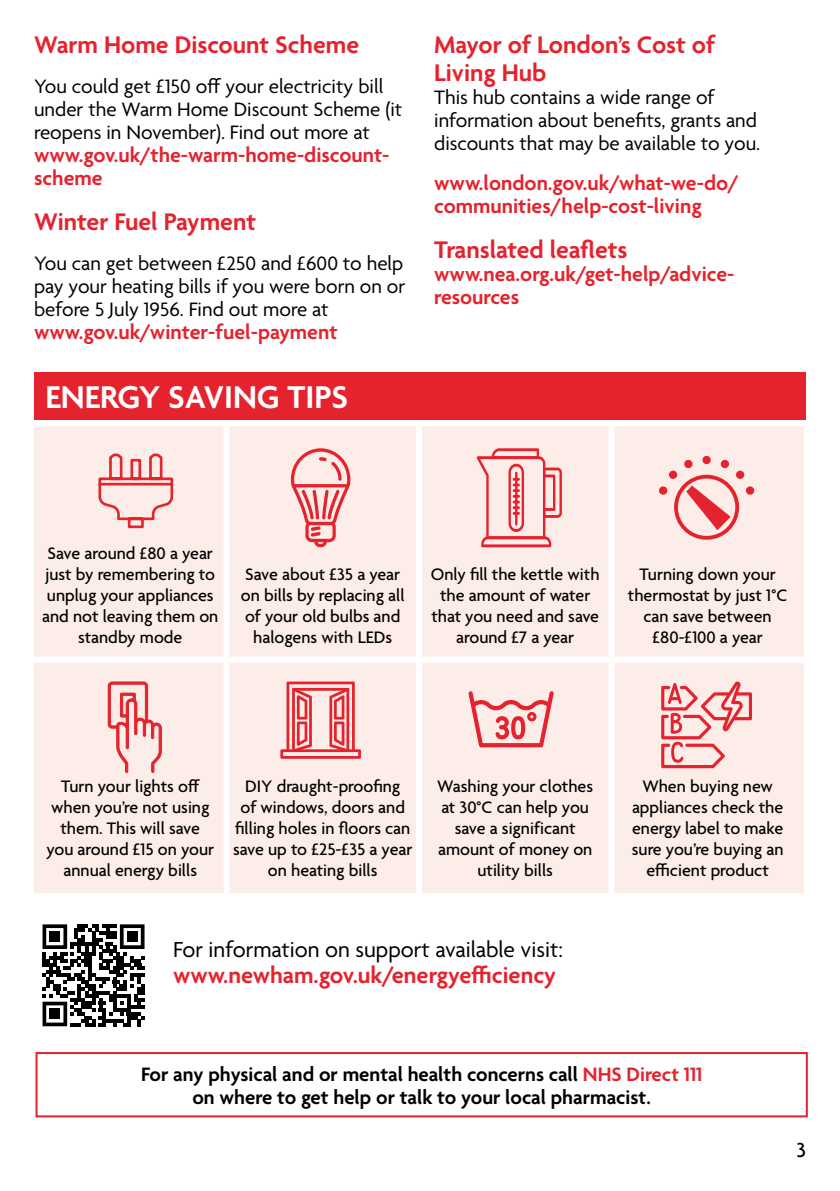
<style>
.page{position:relative;width:840px;height:1191px;background:#fff}
.page>*{position:absolute;margin:0;border:0;box-sizing:border-box;transform-origin:0 0}
.t1{font:600 34px "Agenda";color:#fff}
.t2{font:600 26px/28px "Agenda";color:#e5232e}
.t3{font:600 24.6px "Agenda";color:#e5232e}
.t4{font:23.6px "Agenda";color:#000}
.t5{font:600 22px/23px "Agenda";color:#e5232e}
.t6{font:500 22px "Agenda";color:#000}
.t7{font:21px/23px "Agenda";color:#000}
.t8{font:600 21px/23px "Agenda";color:#000;text-align:center}
.t9{font:500 18px/21px "Agenda";color:#000;text-align:center}
.s1{color:#e5232e}
</style>
<div class="page">
<div style="left:34px;top:426px;width:769px;height:467px;background:#fdede9"></div>
<div style="left:223px;top:426px;width:6px;height:230px;background:#fff"></div>
<div style="left:416px;top:426px;width:6px;height:230px;background:#fff"></div>
<div style="left:608px;top:426px;width:6px;height:230px;background:#fff"></div>
<div style="left:34px;top:656px;width:192px;height:6px;background:#fff"></div>
<div style="left:226px;top:656px;width:193px;height:6px;background:#fff"></div>
<div style="left:223px;top:662px;width:6px;height:231px;background:#fff"></div>
<div style="left:419px;top:656px;width:192px;height:6px;background:#fff"></div>
<div style="left:416px;top:662px;width:6px;height:231px;background:#fff"></div>
<div style="left:611px;top:656px;width:192px;height:6px;background:#fff"></div>
<div style="left:608px;top:662px;width:6px;height:231px;background:#fff"></div>
<svg style="left:476px;top:448px;width:85px;height:99px;background:#f7bcbc"></svg>
<svg style="left:280px;top:681px;width:81px;height:78px;background:#f39c9e"></svg>
<svg style="left:291px;top:448px;width:59px;height:99px;background:#f6b4b4"></svg>
<svg style="left:588px;top:610px;width:163px;height:158px;background:#fbddda"></svg>
<svg style="left:468px;top:691px;width:85px;height:56px;background:#f5aeaf"></svg>
<svg style="left:701px;top:455px;width:9px;height:9px"></svg>
<svg style="left:683px;top:459px;width:9px;height:10px"></svg>
<svg style="left:668px;top:470px;width:9px;height:9px"></svg>
<svg style="left:658px;top:486px;width:9px;height:9px"></svg>
<svg style="left:719px;top:459px;width:10px;height:10px"></svg>
<div style="left:735px;top:470px;width:9px;height:9px;background:#e5232e;border-radius:50%"></div>
<svg style="left:745px;top:486px;width:9px;height:9px"></svg>
<svg style="left:673px;top:475px;width:65px;height:65px;background:#f4a9aa"></svg>
<div style="left:34px;top:372px;width:771px;height:48px;background:#e5232e"></div>
<svg style="left:42px;top:924px;width:102px;height:102px"></svg>
<div style="left:50px;top:931px;width:10px;height:11px;background:#000"></div>
<div style="left:127px;top:931px;width:10px;height:11px;background:#000"></div>
<div style="left:50px;top:1008px;width:10px;height:11px;background:#000"></div>
<svg style="left:107px;top:681px;width:55px;height:92px;background:#f6b7b7"></svg>
<svg style="left:97px;top:452px;width:77px;height:77px;background:#f8c3c2"></svg>
<div style="left:35px;top:1052px;width:772px;height:65px;border:2px solid #e5232e"></div>
<h2 class="t2" style="left:34px;top:32px;width:326px">Warm Home Discount Scheme</h2>
<p class="t7" style="left:34px;top:76px;width:369px">You could get £150 off your electricity bill under the Warm Home Discount Scheme (it reopens in November). Find out more at</p>
<p class="t5" style="left:34px;top:144px;width:357px">www.gov.uk/the-warm-home-discount&shy;scheme</p>
<h2 class="t2" style="left:34px;top:209px;width:223px">Winter Fuel Payment</h2>
<p class="t7" style="left:34px;top:253px;width:372px;text-align:justify">You can get between £250 and £600 to help pay your heating bills if you were born on or before 5 July 1956. Find out more at</p>
<p class="t5" style="left:34px;top:321px;width:305px">www.gov.uk/winter-fuel-payment</p>
<h1 class="t1" style="left:45px;top:379px;width:304px">ENERGY SAVING TIPS</h1>
<h2 class="t2" style="left:434px;top:32px;width:282px">Mayor of London’s Cost of<br>Living Hub</h2>
<p class="t7" style="left:434px;top:87px;width:327px">This hub contains a wide range of information about benefits, grants and discounts that may be available to you.</p>
<p class="t5" style="left:434px;top:172px;width:306px">www.london.gov.uk/what-we-do/ communities/help-cost-living</p>
<h2 class="t2" style="left:434px;top:237px;width:195px">Translated leaflets</h2>
<p class="t5" style="left:434px;top:263px;width:301px">www.nea.org.uk/get-help/advice&shy;resources</p>
<p class="t9" style="left:42px;top:543px;width:178px">Save around £80 a year just by remembering to unplug your appliances and not leaving them on standby mode</p>
<p class="t9" style="left:241px;top:564px;width:165px">Save about £35 a year on bills by replacing all of your old bulbs and halogens with LEDs</p>
<p class="t9" style="left:430px;top:564px;width:170px">Only fill the kettle with the amount of water that you need and save around £7 a year</p>
<p class="t9" style="left:627px;top:564px;width:161px">Turning down your thermostat by just 1°C can save between £80-£100 a year</p>
<p class="t9" style="left:46px;top:777px;width:169px">Turn your lights off when you’re not using them. This will save you around £15 on your annual energy bills</p>
<p class="t9" style="left:233px;top:777px;width:181px">DIY draught-proofing<br>of windows, doors and filling holes in floors can save up to £25-£35 a year on heating bills</p>
<p class="t9" style="left:437px;top:777px;width:157px">Washing your clothes at 30°C can help you save a significant amount of money on utility bills</p>
<p class="t9" style="left:631px;top:777px;width:153px">When buying new appliances check the energy label to make sure you’re buying an efficient product</p>
<h3 class="t4" style="left:173px;top:936px;width:391px">For information on support available visit:</h3>
<h3 class="t3" style="left:173px;top:961px;width:384px">www.newham.gov.uk/energyefficiency</h3>
<p class="t8" style="left:141px;top:1063px;width:562px">For any physical and or mental health concerns call <span class="s1">NHS Direct 111 </span>on where to get help or talk to your local pharmacist.</p>
<p class="t6" style="left:796px;top:1138px;width:11px">3</p>
</div>
